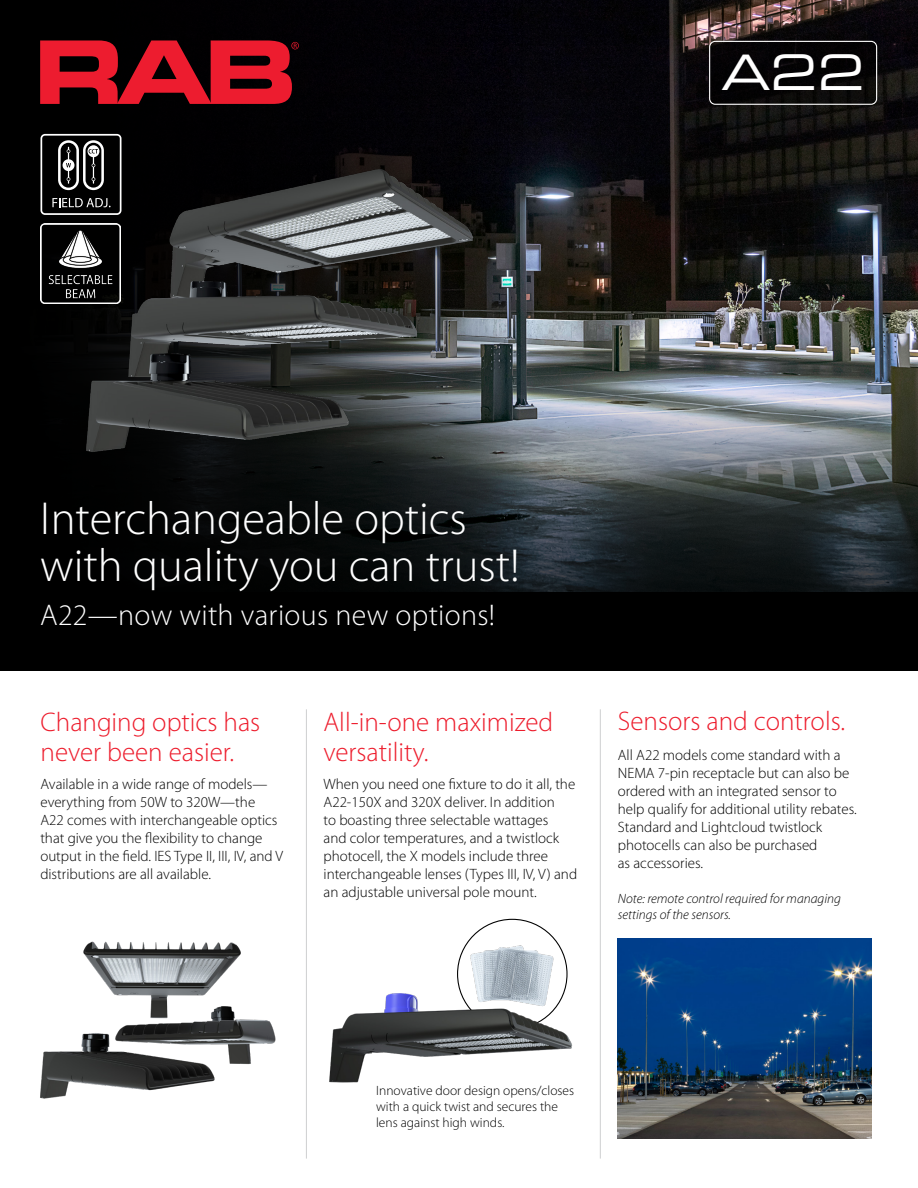
<style>
.page{position:relative;width:918px;height:1188px;background:#fff}
.page>*{position:absolute;margin:0;border:0;box-sizing:border-box;transform-origin:0 0}
.t1{font:48.9px "Eurostile LT Std Ex 2";color:#fff}
.t2{font:300 46.5px/46.5px "Myriad Pro";color:#fff}
.t3{font:300 30px "Myriad Pro";letter-spacing:.01em;color:#fff}
.t4{font:300 27px/30px "Myriad Pro";color:#ed1c2c}
.t5{font:300 15px/18px "Myriad Pro";color:#000}
.t6{font:300 13.5px/16.2px "Myriad Pro";color:#000}
.t7{font:italic 300 13.5px/16.2px "Myriad Pro";color:#000}
</style>
<div class="page">
<img style="left:524px;top:0;width:394px;height:382px">
<img style="left:40px;top:941px;width:236px;height:158px">
<img style="left:470px;top:945px;width:84px;height:38px">
<img style="left:329px;top:983px;width:244px;height:100px">
<img style="left:524px;top:382px;width:394px;height:283px">
<img style="left:511px;top:0;width:13px;height:671px">
<div style="left:710px;top:41px;width:167px;height:63px;background:#000;border-radius:6px"></div>
<div style="left:709px;top:41px;width:168px;height:64px;border:1px solid #fff;border-radius:6px"></div>
<img style="left:0;top:0;width:511px;height:671px">
<img style="left:40px;top:223px;width:37px;height:80px">
<img style="left:77px;top:149px;width:402px;height:330px">
<svg style="left:40px;top:134px;width:81px;height:81px;background:#3a3a3a"></svg>
<svg style="left:40px;top:40px;width:259px;height:64px;background:#99121e"></svg>
<img style="left:618px;top:939px;width:253px;height:199px">
<hr style="left:306px;top:709px;width:1px;height:450px;background:#6d6e71">
<hr style="left:600px;top:709px;width:1px;height:450px;background:#6d6e71">
<h1 class="t1" style="left:721px;top:39px;width:145px">A22</h1>
<h2 class="t2" style="left:40px;top:496px;width:481px">Interchangeable optics with quality you can trust!</h2>
<h3 class="t3" style="left:40px;top:599px;width:457px">A22—now with various new options!</h3>
<h3 class="t4" style="left:41px;top:708px;width:221px">Changing optics has never been easier.</h3>
<p class="t5" style="left:40px;top:775px;width:244px">Available in a wide range of models— everything from 50W to 320W—the<br>A22 comes with interchangeable optics that give you the flexibility to change output in the field. IES Type II, III, IV, and V distributions are all available.</p>
<h3 class="t4" style="left:323px;top:708px;width:231px">All-in-one maximized versatility.</h3>
<p class="t5" style="left:324px;top:775px;width:255px">When you need one fixture to do it all, the A22-150X and 320X deliver. In addition<br>to boasting three selectable wattages<br>and color temperatures, and a twistlock photocell, the X models include three interchangeable lenses (Types III, IV, V) and an adjustable universal pole mount.</p>
<h3 class="t4" style="left:618px;top:706px;width:229px">Sensors and controls.</h3>
<p class="t5" style="left:618px;top:747px;width:241px">All A22 models come standard with a NEMA 7-pin receptacle but can also be ordered with an integrated sensor to help qualify for additional utility rebates.<br>Standard and Lightcloud twistlock photocells can also be purchased<br>as accessories.</p>
<p class="t7" style="left:618px;top:890px;width:225px">Note: remote control required for managing settings of the sensors.</p>
<p class="t6" style="left:376px;top:1082px;width:200px">Innovative door design opens/closes with a quick twist and secures the lens against high winds.</p>
</div>
